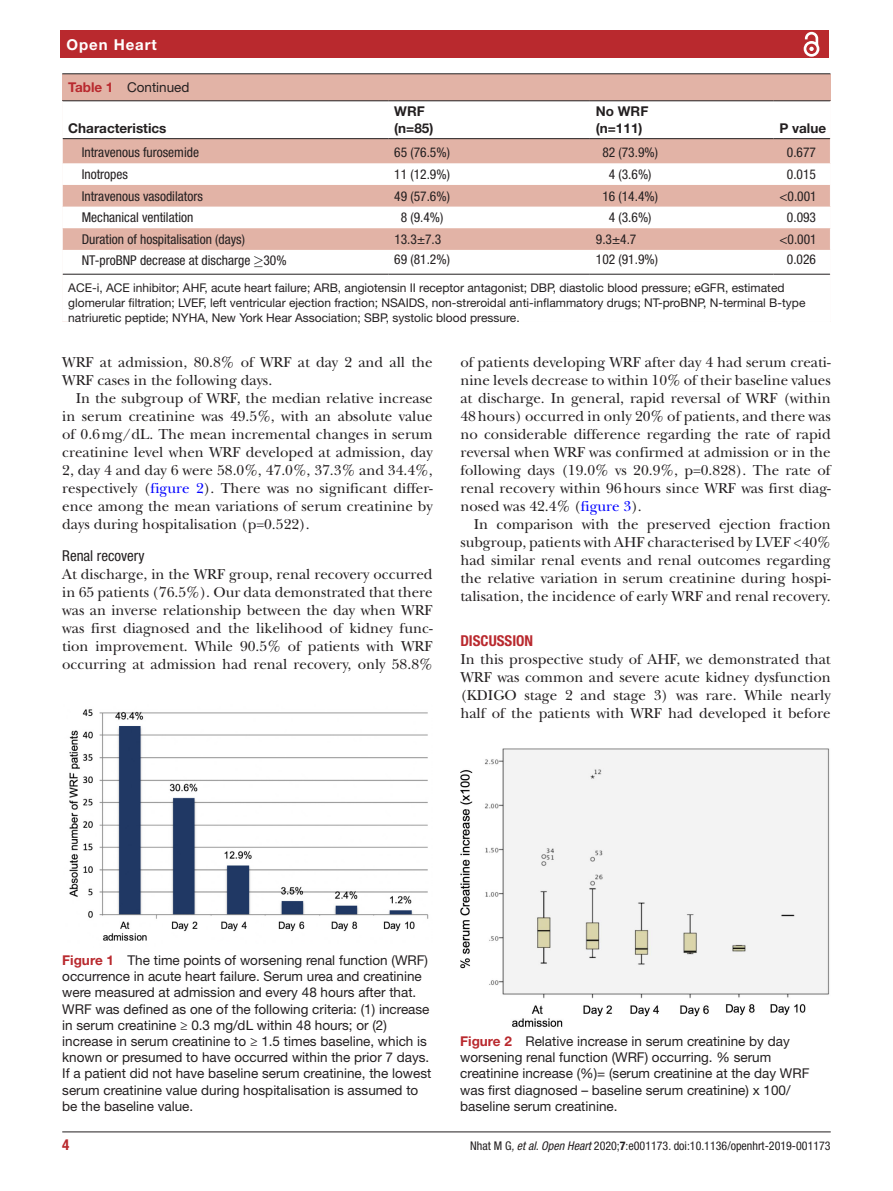
<style>
.page{position:relative;width:893px;height:1191px;background:#fff}
.page>*{position:absolute;margin:0;border:0;box-sizing:border-box;transform-origin:0 0}
.t1{font:15px/18px "New Baskerville";color:#231f20;text-align:justify}
.t2{font:condensed 15px "Helvetica Neue LT Std";color:#231f20}
.t3{font:700 condensed 15px "Helvetica Neue LT Std";color:#b9292e}
.t4{font:700 15px "Helvetica Neue LT Std";letter-spacing:.065em;color:#fff}
.t5{font:13.5px/16.2px "Helvetica Neue LT Std";color:#231f20}
.t6{font:condensed 13.5px "Helvetica Neue LT Std";color:#231f20}
.t7{font:700 13.5px/16.2px "Helvetica Neue LT Std";color:#231f20}
.t8{font:12px/15px "Helvetica Neue LT Std";color:#231f20}
.t9{font:condensed 12px "Helvetica Neue LT Std";color:#231f20}
.s1{font-weight:700;color:#b9292e}
.s2{font-family:"CMSY9";font-stretch:normal;color:#000}
.s3{color:#00f}
.s4{font-style:italic}
.s5{font-weight:700}
</style>
<div class="page">
<div style="left:61px;top:31px;width:768px;height:27px;background:#b9292e"></div>
<hr style="left:62px;top:1131px;width:769px;height:1px;background:#231f20">
<svg style="left:803px;top:31px;width:17px;height:26px"></svg>
<div style="left:62px;top:92px;width:768px;height:230px;background:#e2b3a6"></div>
<svg style="left:63px;top:101px;width:767px;height:221px;fill:#fff"></svg>
<hr style="left:62px;top:100px;width:326px;height:1px;background:#231f20">
<hr style="left:62px;top:138px;width:326px;height:1px;background:#231f20">
<hr style="left:388px;top:100px;width:202px;height:1px;background:#231f20">
<hr style="left:388px;top:138px;width:202px;height:1px;background:#231f20">
<hr style="left:590px;top:100px;width:183px;height:1px;background:#231f20">
<hr style="left:590px;top:138px;width:183px;height:1px;background:#231f20">
<hr style="left:773px;top:100px;width:57px;height:1px;background:#231f20">
<hr style="left:773px;top:138px;width:57px;height:1px;background:#231f20">
<hr style="left:388px;top:274px;width:202px;height:1px;background:#231f20">
<hr style="left:590px;top:274px;width:183px;height:1px;background:#231f20">
<hr style="left:773px;top:274px;width:57px;height:1px;background:#231f20">
<hr style="left:62px;top:274px;width:326px;height:1px;background:#231f20">
<hr style="left:62px;top:101px;width:1px;height:38px;background:#fff">
<svg style="left:62px;top:139px;width:1px;height:135px"></svg>
<hr style="left:62px;top:274px;width:1px;height:48px;background:#fff">
<hr style="left:68px;top:321px;width:762px;height:1px;background:#fff">
<div style="left:62px;top:74px;width:768px;height:18px;background:#e2b3a6"></div>
<hr style="left:62px;top:73px;width:768px;height:1px;background:#231f20">
<img style="left:69px;top:709px;width:360px;height:232px">
<img style="left:460px;top:748px;width:370px;height:280px">
<p class="t4" style="left:66px;top:35px;width:92px">Open Heart</p>
<p class="t5" style="left:68px;top:79px;width:123px"><span class="s1">Table 1</span> Continued</p>
<p class="t7" style="left:68px;top:119px;width:100px">Characteristics</p>
<p class="t7" style="left:394px;top:103px;width:41px">WRF (n=85)</p>
<p class="t7" style="left:596px;top:103px;width:54px">No WRF (n=111)</p>
<p class="t7" style="left:779px;top:119px;width:48px">P value</p>
<p class="t6" style="left:82px;top:145px;width:119px">Intravenous furosemide</p>
<p class="t6" style="left:394px;top:145px;width:57px">65 (76.5%)</p>
<p class="t6" style="left:602px;top:145px;width:57px">82 (73.9%)</p>
<p class="t6" style="left:787px;top:145px;width:31px">0.677</p>
<p class="t6" style="left:82px;top:166px;width:48px">Inotropes</p>
<p class="t6" style="left:394px;top:166px;width:57px">11 (12.9%)</p>
<p class="t6" style="left:609px;top:166px;width:44px">4 (3.6%)</p>
<p class="t6" style="left:787px;top:166px;width:31px">0.015</p>
<p class="t6" style="left:82px;top:188px;width:123px">Intravenous vasodilators</p>
<p class="t6" style="left:394px;top:188px;width:57px">49 (57.6%)</p>
<p class="t6" style="left:602px;top:188px;width:57px">16 (14.4%)</p>
<p class="t6" style="left:779px;top:188px;width:39px">&lt;0.001</p>
<p class="t6" style="left:82px;top:210px;width:113px">Mechanical ventilation</p>
<p class="t6" style="left:401px;top:210px;width:44px">8 (9.4%)</p>
<p class="t6" style="left:609px;top:210px;width:44px">4 (3.6%)</p>
<p class="t6" style="left:787px;top:210px;width:31px">0.093</p>
<p class="t6" style="left:82px;top:231px;width:165px">Duration of hospitalisation (days)</p>
<p class="t6" style="left:394px;top:231px;width:48px">13.3±7.3</p>
<p class="t6" style="left:596px;top:231px;width:42px">9.3±4.7</p>
<p class="t6" style="left:779px;top:231px;width:39px">&lt;0.001</p>
<p class="t6" style="left:82px;top:253px;width:206px">NT-proBNP decrease at discharge <span class="s2">≥</span>30%</p>
<p class="t6" style="left:394px;top:251px;width:57px">69 (81.2%)</p>
<p class="t6" style="left:596px;top:251px;width:64px">102 (91.9%)</p>
<p class="t6" style="left:787px;top:251px;width:31px">0.026</p>
<p class="t8" style="left:68px;top:280px;width:739px">ACE-i, ACE inhibitor; AHF, acute heart failure; ARB, angiotensin II receptor antagonist; DBP, diastolic blood pressure; eGFR, estimated glomerular filtration; LVEF, left ventricular ejection fraction; NSAIDS, non-streroidal anti-inflammatory drugs; NT-proBNP, N-terminal B-type natriuretic peptide; NYHA, New York Hear Association; SBP, systolic blood pressure.</p>
<p class="t1" style="left:62px;top:353px;width:372px">WRF at admission, 80.8% of WRF at day 2 and all the<br>WRF cases in the following days.</p>
<p class="t1" style="left:62px;top:389px;width:372px;text-indent:14px">In the subgroup of WRF, the median relative increase in serum creatinine was 49.5%, with an absolute value of 0.6mg/dL. The mean incremental changes in serum creatinine level when WRF developed at admission, day 2, day 4 and day 6 were 58.0%, 47.0%, 37.3% and 34.4%, respectively (<span class="s3">figure 2</span>). There was no significant differ&shy;ence among the mean variations of serum creatinine by days during hospitalisation (p=0.522).</p>
<p class="t2" style="left:62px;top:547px;width:84px">Renal recovery</p>
<p class="t1" style="left:62px;top:565px;width:372px">At discharge, in the WRF group, renal recovery occurred in 65 patients (76.5%). Our data demonstrated that there was an inverse relationship between the day when WRF was first diagnosed and the likelihood of kidney func&shy;tion improvement. While 90.5% of patients with WRF occurring at admission had renal recovery, only 58.8%</p>
<p class="t1" style="left:460px;top:353px;width:372px">of patients developing WRF after day 4 had serum creati&shy;nine levels decrease to within 10% of their baseline values at discharge. In general, rapid reversal of WRF (within 48hours) occurred in only 20% of patients, and there was no considerable difference regarding the rate of rapid reversal when WRF was confirmed at admission or in the following days (19.0% vs 20.9%, p=0.828). The rate of renal recovery within 96hours since WRF was first diag&shy;nosed was 42.4% (<span class="s3">figure 3</span>).</p>
<p class="t1" style="left:460px;top:515px;width:372px;text-indent:14px">In comparison with the preserved ejection fraction subgroup, patients with AHF characterised by LVEF &lt;40% had similar renal events and renal outcomes regarding the relative variation in serum creatinine during hospi&shy;talisation, the incidence of early WRF and renal recovery.</p>
<p class="t3" style="left:460px;top:632px;width:74px">DISCUSSION</p>
<p class="t1" style="left:460px;top:650px;width:372px">In this prospective study of AHF, we demonstrated that WRF was common and severe acute kidney dysfunction (KDIGO stage 2 and stage 3) was rare. While nearly half of the patients with WRF had developed it before</p>
<p class="t5" style="left:62px;top:952px;width:371px"><span class="s1">Figure 1</span> The time points of worsening renal function (WRF) occurrence in acute heart failure. Serum urea and creatinine were measured at admission and every 48 hours after that.<br>WRF was defined as one of the following criteria: (1) increase in serum creatinine ≥ 0.3 mg/dL within 48 hours; or (2) increase in serum creatinine to ≥ 1.5 times baseline, which is known or presumed to have occurred within the prior 7 days.<br>If a patient did not have baseline serum creatinine, the lowest serum creatinine value during hospitalisation is assumed to be the baseline value.</p>
<p class="t5" style="left:460px;top:1033px;width:351px"><span class="s1">Figure 2</span> Relative increase in serum creatinine by day worsening renal function (WRF) occurring. % serum creatinine increase (%)= (serum creatinine at the day WRF was first diagnosed – baseline serum creatinine) x 100/ baseline serum creatinine.</p>
<p class="t3" style="left:62px;top:1135px;width:9px">4</p>
<p class="t9" style="left:470px;top:1139px;width:362px">Nhat M G<span class="s4">, et al. Open Heart</span> 2020;<span class="s5">7</span>:e001173. doi:10.1136/openhrt-2019-001173</p>
</div>
